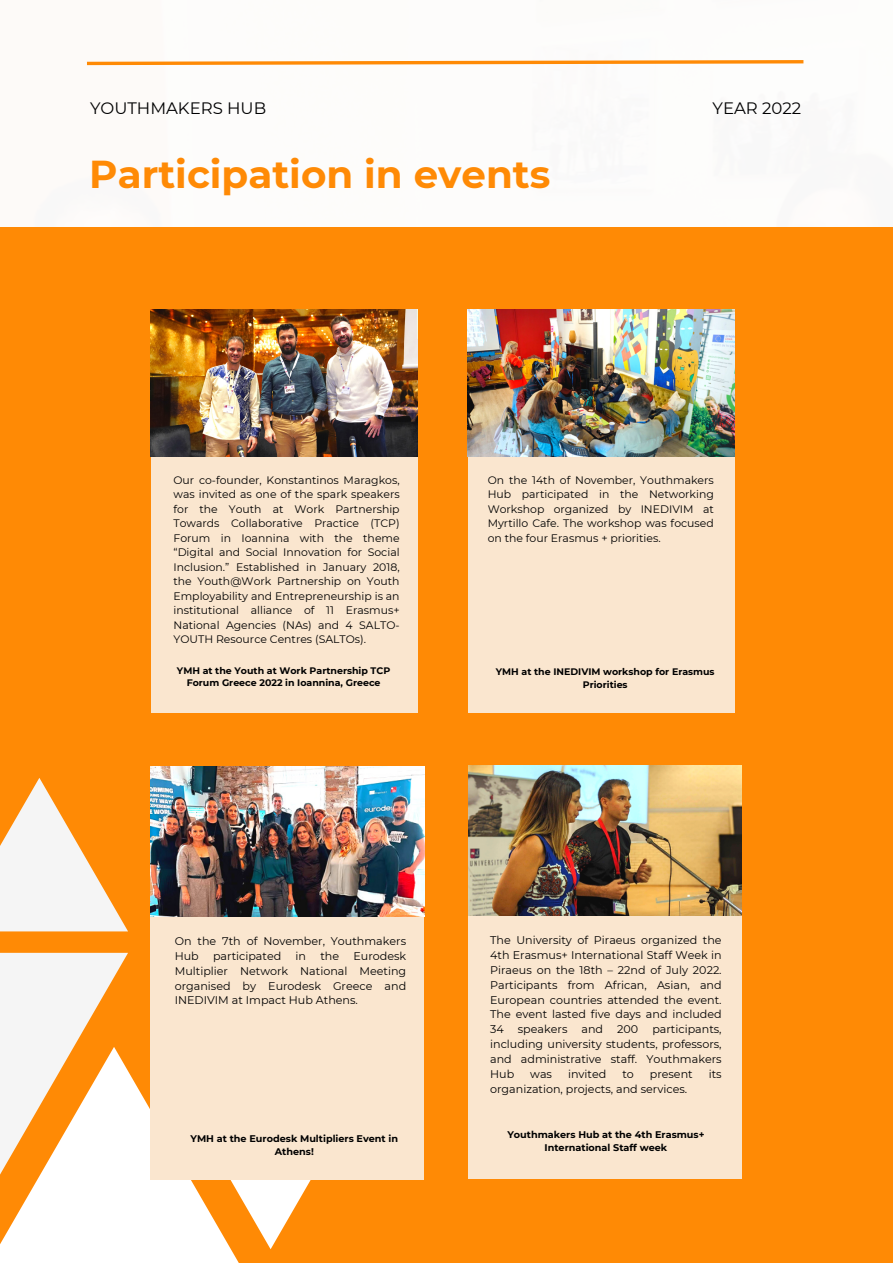
<style>
.page{position:relative;width:893px;height:1264px;background:#fff}
.page>*{position:absolute;margin:0;border:0;box-sizing:border-box;transform-origin:0 0}
.t1{font:700 38.85px "Montserrat";color:#ff8a05}
.t2{font:16.5px "Montserrat";color:#000001}
.t3{font:11.1px/14.9px "Montserrat";color:#000;text-align:justify}
.t4{font:10.8px/14.5px "Montserrat";color:#000;text-align:justify}
.t5{font:700 9.6px/12.9px "Montserrat";color:#000;text-align:center}
.t6{font:700 9.45px/12.6px "Montserrat";color:#000;text-align:center}
</style>
<div class="page">
<svg style="left:86px;top:60px;width:718px;height:6px"></svg>
<div style="left:0;top:227px;width:892px;height:1035px;background:#ff8a05"></div>
<div style="left:151px;top:450px;width:266px;height:263px;background:#fae6cf"></div>
<img style="left:151px;top:309px;width:266px;height:147px">
<div style="left:468px;top:450px;width:266px;height:263px;background:#fae6cf"></div>
<img style="left:468px;top:309px;width:266px;height:147px">
<svg style="left:128px;top:1046px;width:111px;height:216px;background:#fef1e1"></svg>
<svg style="left:0;top:952px;width:128px;height:310px"></svg>
<svg style="left:192px;top:1179px;width:157px;height:70px"></svg>
<svg style="left:0;top:778px;width:128px;height:153px"></svg>
<div style="left:151px;top:910px;width:273px;height:269px;background:#fae6cf"></div>
<img style="left:151px;top:766px;width:273px;height:150px">
<div style="left:468px;top:909px;width:273px;height:269px;background:#fae6cf"></div>
<img style="left:468px;top:765px;width:273px;height:150px">
<p class="t2" style="left:90px;top:98px;width:178px">YOUTHMAKERS HUB</p>
<p class="t2" style="left:712px;top:98px;width:90px">YEAR 2022</p>
<p class="t1" style="left:89px;top:150px;width:462px">Participation in events</p>
<p class="t4" style="left:173px;top:472px;width:228px">Our co-founder, Konstantinos Maragkos, was invited as one of the spark speakers for the Youth at Work Partnership Towards Collaborative Practice (TCP)<br>Forum in Ioannina with the theme “Digital and Social Innovation for Social Inclusion.” Established in January 2018, the Youth@Work Partnership on Youth Employability and Entrepreneurship is an institutional alliance of 11 Erasmus+ National Agencies (NAs) and 4 SALTO-YOUTH Resource Centres (SALTOs).</p>
<p class="t4" style="left:487px;top:472px;width:228px">On the 14th of November, Youthmakers Hub participated in the Networking Workshop organized by INEDIVIM at Myrtillo Cafe. The workshop was focused on the four Erasmus + priorities.</p>
<p class="t6" style="left:177px;top:664px;width:215px">YMH at the Youth at Work Partnership TCP<br>Forum Greece 2022 in Ioannina, Greece</p>
<p class="t6" style="left:496px;top:665px;width:220px">YMH at the INEDIVIM workshop for Erasmus<br>Priorities</p>
<p class="t3" style="left:175px;top:933px;width:233px">On the 7th of November, Youthmakers<br>Hub</p>
<p class="t3" style="left:175px;top:948px;width:233px;text-indent:179px">Eurodesk Multiplier Network National Meeting organised by Eurodesk Greece and INEDIVIM at Impact Hub Athens.</p>
<p class="t3" style="left:213px;top:948px;width:70px">participated</p>
<p class="t3" style="left:295px;top:948px;width:12px">in</p>
<p class="t3" style="left:320px;top:948px;width:20px">the</p>
<p class="t3" style="left:490px;top:932px;width:233px">The University of Piraeus organized the 4th Erasmus+ International Staff Week in Piraeus on the 18th – 22nd of July 2022.<br>Participants from African, Asian, and European countries attended the event.<br>The event lasted five days and included 34</p>
<p class="t3" style="left:490px;top:1021px;width:233px;text-indent:162px">participants, including university students, professors, and administrative staff. Youthmakers Hub</p>
<p class="t3" style="left:518px;top:1021px;width:51px">speakers</p>
<p class="t3" style="left:581px;top:1021px;width:23px">and</p>
<p class="t3" style="left:617px;top:1021px;width:23px">200</p>
<p class="t3" style="left:530px;top:1066px;width:23px">was</p>
<p class="t3" style="left:568px;top:1066px;width:40px">invited</p>
<p class="t3" style="left:622px;top:1066px;width:13px">to</p>
<p class="t3" style="left:649px;top:1066px;width:44px">present</p>
<p class="t3" style="left:708px;top:1066px;width:14px">its</p>
<p class="t3" style="left:490px;top:1081px;width:198px">organization, projects, and services.</p>
<p class="t5" style="left:190px;top:1132px;width:209px">YMH at the Eurodesk Multipliers Event in<br>Athens!</p>
<p class="t5" style="left:507px;top:1128px;width:199px">Youthmakers Hub at the 4th Erasmus+<br>International Staff week</p>
</div>
